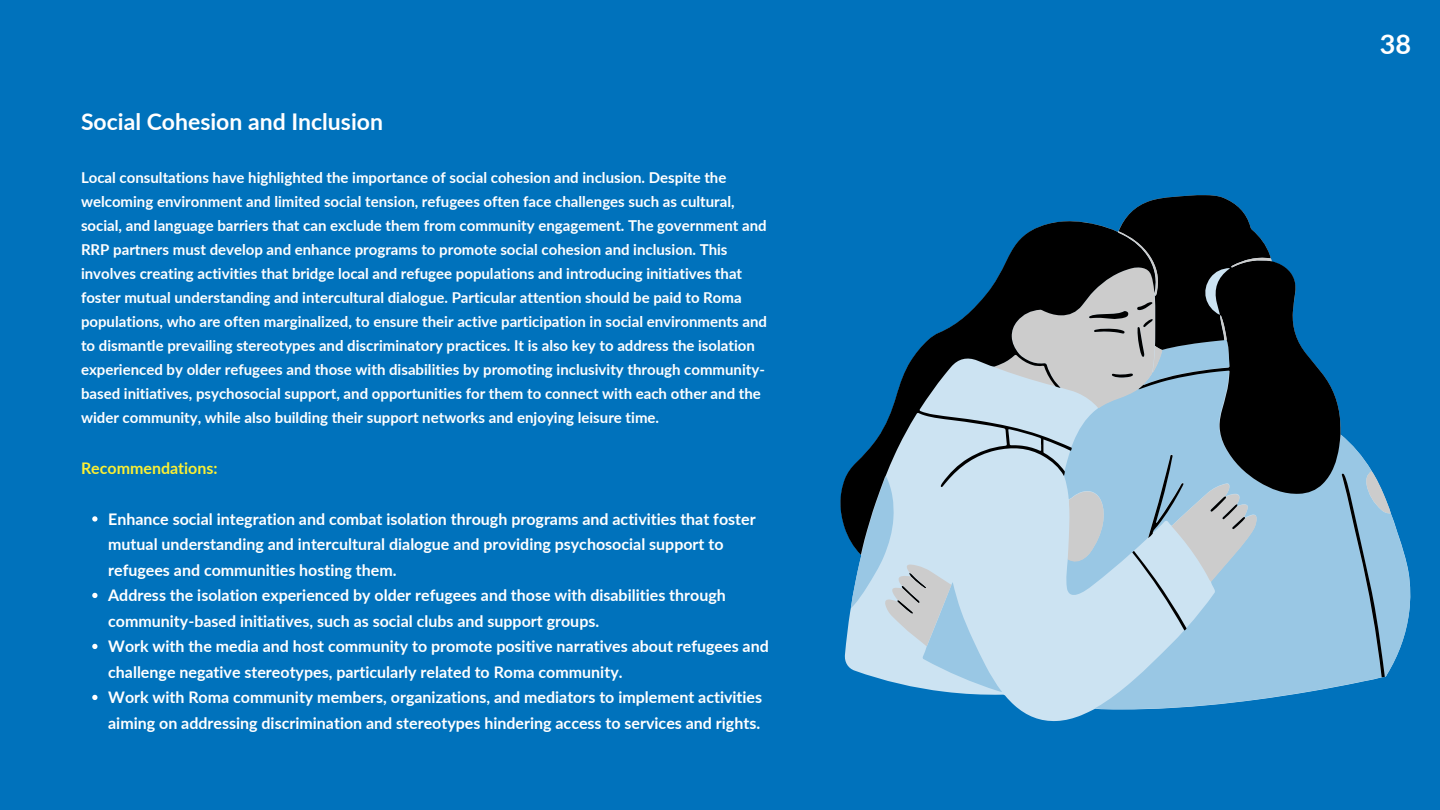
<style>
.page{position:relative;width:1440px;height:810px;background:#0072bc}
.page>*{position:absolute;margin:0;border:0;box-sizing:border-box;transform-origin:0 0}
.t1{font:700 27px "Lato";color:#fff}
.t2{font:700 23px "Lato";color:#fff}
.t3{font:700 16px/25.5px "Lato";color:#fff}
.t4{font:700 16px "Lato";color:#fbef33}
.t5{font:700 15px/24px "Lato";color:#fff}
</style>
<div class="page">
<svg style="left:92px;top:516px;width:6px;height:6px"></svg>
<svg style="left:92px;top:593px;width:6px;height:5px"></svg>
<svg style="left:92px;top:644px;width:6px;height:5px"></svg>
<svg style="left:92px;top:695px;width:6px;height:5px"></svg>
<svg style="left:875px;top:514px;width:536px;height:195px"></svg>
<svg style="left:840px;top:195px;width:545px;height:482px"></svg>
<svg style="left:884px;top:231px;width:388px;height:415px;background:#809bac"></svg>
<p class="t2" style="left:81px;top:107px;width:304px">Social Cohesion and Inclusion</p>
<p class="t5" style="left:81px;top:165px;width:688px">Local consultations have highlighted the importance of social cohesion and inclusion. Despite the welcoming environment and limited social tension, refugees often face challenges such as cultural, social, and language barriers that can exclude them from community engagement. The government and RRP partners must develop and enhance programs to promote social cohesion and inclusion. This involves creating activities that bridge local and refugee populations and introducing initiatives that foster mutual understanding and intercultural dialogue. Particular attention should be paid to Roma populations, who are often marginalized, to ensure their active participation in social environments and to dismantle prevailing stereotypes and discriminatory practices. It is also key to address the isolation experienced by older refugees and those with disabilities by promoting inclusivity through community&shy;based initiatives, psychosocial support, and opportunities for them to connect with each other and the wider community, while also building their support networks and enjoying leisure time.</p>
<p class="t4" style="left:81px;top:458px;width:138px">Recommendations:</p>
<p class="t3" style="left:108px;top:506px;width:649px">Enhance social integration and combat isolation through programs and activities that foster mutual understanding and intercultural dialogue and providing psychosocial support to refugees and communities hosting them.</p>
<p class="t3" style="left:108px;top:582px;width:619px">Address the isolation experienced by older refugees and those with disabilities through community-based initiatives, such as social clubs and support groups.</p>
<p class="t3" style="left:108px;top:633px;width:662px">Work with the media and host community to promote positive narratives about refugees and challenge negative stereotypes, particularly related to Roma community.</p>
<p class="t3" style="left:108px;top:684px;width:655px">Work with Roma community members, organizations, and mediators to implement activities aiming on addressing discrimination and stereotypes hindering access to services and rights.</p>
<p class="t1" style="left:1380px;top:27px;width:33px">38</p>
</div>
